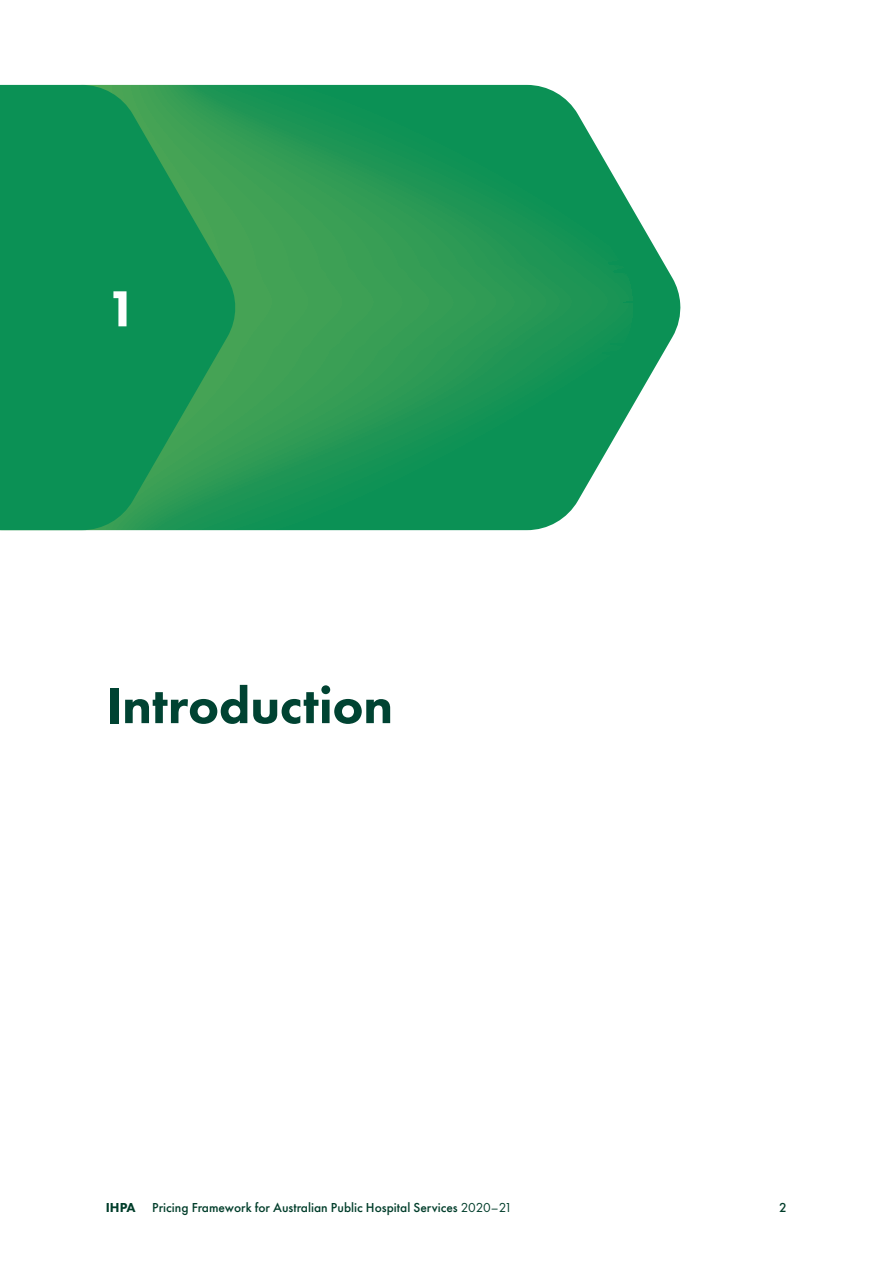
<style>
.page{position:relative;width:893px;height:1263px;background:#fff}
.page>*{position:absolute;margin:0;border:0;box-sizing:border-box;transform-origin:0 0}
.t1{font:800 52.5px "Futura PT";letter-spacing:-.005em;color:#004332}
.t2{font:800 52.5px "Futura PT";color:#fff}
.t3{font:500 13.5px "Futura PT";color:#003d2a}
.s1{font-weight:800}
.s2{font-weight:400}
</style>
<div class="page">
<svg style="left:238px;top:85px;width:443px;height:445px"></svg>
<svg style="left:0;top:85px;width:238px;height:445px;fill:#0b9155"></svg>
<h1 class="t2" style="left:106px;top:276px;width:33px">1</h1>
<h1 class="t1" style="left:106px;top:673px;width:288px">Introduction</h1>
<p class="t3" style="left:106px;top:1199px;width:408px"><span class="s1">IHPA</span> Pricing Framework for Australian Public Hospital Services <span class="s2">2020–21</span></p>
<p class="t3" style="left:779px;top:1199px;width:9px">2</p>
</div>
